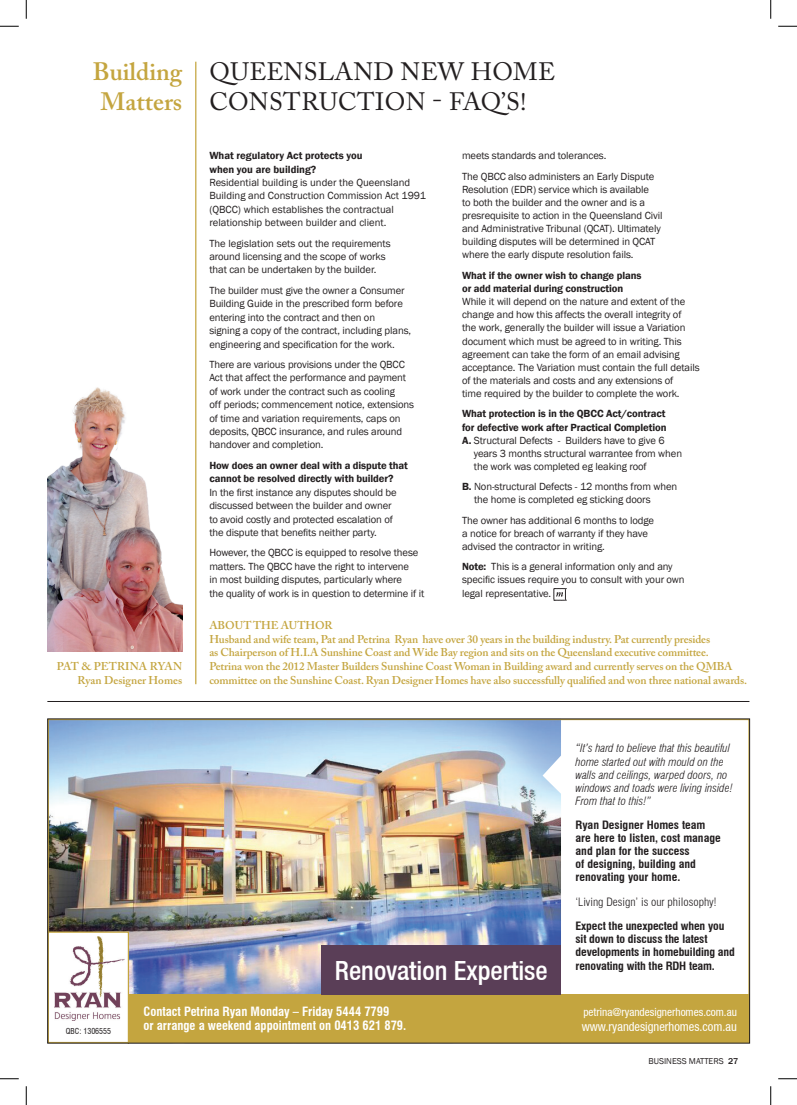
<style>
.page{position:relative;width:797px;height:1105px;background:#fff}
.page>*{position:absolute;margin:0;border:0;box-sizing:border-box;transform-origin:0 0}
.t1{font:500 condensed 26.38px "Helvetica Neue LT";color:#fff}
.t2{font:25px/30px "Adobe Caslon Pro";letter-spacing:.015em;color:#231f20}
.t3{font:600 25px/30px "Adobe Caslon Pro";color:#c4a53f;text-align:center}
.t4{font:700 condensed 12.5px/13.8px "Swiss 721 BT";color:#fff}
.t5{font:condensed 12.5px "Helvetica Neue LT";color:#fff}
.t6{font:600 11.25px/13.8px "Adobe Caslon Pro";letter-spacing:-.01em;color:#c4a53f}
.t7{font:700 condensed 11.25px/13.1px "Swiss 721 BT";letter-spacing:-.005em;color:#231f20;scale:1.05 1}
.t8{font:italic 300 condensed 11.25px/13.1px "Swiss 721 BT";color:#231f20;scale:1.05 1}
.t9{font:condensed 11.25px "Helvetica Neue LT";color:#fff}
.t10{font:300 condensed 11.25px "Swiss 721 BT";color:#231f20;scale:1.05 1}
.t11{font:10.62px/13.4px "Franklin Gothic";letter-spacing:-.01em;color:#231f20}
.t12{font:600 10.62px/13.4px "Franklin Gothic";letter-spacing:-.01em;color:#231f20}
.t13{font:8.75px "Franklin Gothic";color:#231f20}
.t14{font:condensed 8px "Swiss 721 BT";color:#231f20}
.s1{font-weight:600}
.s2{font-weight:500}
</style>
<div class="page">
<hr style="left:47px;top:701px;width:702px;height:1px;background:#231f20">
<hr style="left:195px;top:62px;width:1px;height:622px;background:#c4a53f">
<img style="left:48px;top:387px;width:134px;height:264px">
<svg style="left:553px;top:588px;width:13px;height:13px"></svg>
<img style="left:50px;top:721px;width:511px;height:273px">
<div style="left:48px;top:994px;width:701px;height:49px;background:#c4a53f"></div>
<svg style="left:50px;top:931px;width:79px;height:110px"></svg>
<div style="left:321px;top:945px;width:240px;height:49px;background:#5a3e57"></div>
<svg style="left:0;top:25px;width:19px;height:2px"></svg>
<svg style="left:778px;top:25px;width:19px;height:2px"></svg>
<svg style="left:0;top:1078px;width:19px;height:1px"></svg>
<svg style="left:778px;top:1078px;width:19px;height:1px"></svg>
<svg style="left:25px;top:0;width:2px;height:19px"></svg>
<svg style="left:25px;top:1086px;width:2px;height:19px"></svg>
<svg style="left:770px;top:0;width:1px;height:19px"></svg>
<svg style="left:770px;top:1086px;width:1px;height:19px"></svg>
<h2 class="t3" style="left:93px;top:56px;width:91px">Building<br>Matters</h2>
<h2 class="t2" style="left:209px;top:56px;width:347px">QUEENSLAND NEW HOME<br>CONSTRUCTION - FAQ’S!</h2>
<p class="t6" style="left:57px;top:660px;width:127px;text-align:right">PAT &amp; PETRINA RYAN<br>Ryan Designer Homes</p>
<p class="t12" style="left:209px;top:149px;width:155px">What regulatory Act protects you when you are building?</p>
<p class="t11" style="left:209px;top:176px;width:218px">Residential building is under the Queensland Building and Construction Commission Act 1991 (QBCC) which establishes the contractual relationship between builder and client.</p>
<p class="t11" style="left:209px;top:237px;width:183px">The legislation sets out the requirements around licensing and the scope of works that can be undertaken by the builder.</p>
<p class="t11" style="left:209px;top:284px;width:203px">The builder must give the owner a Consumer Building Guide in the prescribed form before entering into the contract and then on<br>signing a copy of the contract, including plans, engineering and specification for the work.</p>
<p class="t11" style="left:209px;top:358px;width:206px">There are various provisions under the QBCC Act that affect the performance and payment of work under the contract such as cooling<br>off periods; commencement notice, extensions of time and variation requirements, caps on deposits, QBCC insurance, and rules around handover and completion.</p>
<p class="t12" style="left:209px;top:459px;width:200px">How does an owner deal with a dispute that cannot be resolved directly with builder?</p>
<p class="t11" style="left:209px;top:486px;width:189px">In the first instance any disputes should be discussed between the builder and owner to avoid costly and protected escalation of the dispute that benefits neither party.</p>
<p class="t11" style="left:209px;top:546px;width:217px">However, the QBCC is equipped to resolve these matters. The QBCC have the right to intervene<br>in most building disputes, particularly where<br>the quality of work is in question to determine if it</p>
<p class="t11" style="left:462px;top:146px;width:194px;line-height:20.2px">meets standards and tolerances.<br>The QBCC also administers an Early Dispute</p>
<p class="t11" style="left:462px;top:183px;width:202px">Resolution (EDR) service which is available<br>to both the builder and the owner and is a presrequisite to action in the Queensland Civil and Administrative Tribunal (QCAT). Ultimately building disputes will be determined in QCAT where the early dispute resolution fails.</p>
<p class="t12" style="left:462px;top:269px;width:181px">What if the owner wish to change plans or add material during construction</p>
<p class="t11" style="left:462px;top:295px;width:239px">While it will depend on the nature and extent of the change and how this affects the overall integrity of<br>the work, generally the builder will issue a Variation document which must be agreed to in writing. This agreement can take the form of an email advising acceptance. The Variation must contain the full details of the materials and costs and any extensions of<br>time required by the builder to complete the work.</p>
<p class="t12" style="left:462px;top:407px;width:205px">What protection is in the QBCC Act/contract</p>
<p class="t12" style="left:462px;top:420px;width:206px">for defective work after Practical Completion</p>
<p class="t11" style="left:462px;top:434px;width:204px"><span class="s1">A.</span> Structural Defects - Builders have to give 6</p>
<p class="t11" style="left:474px;top:447px;width:210px">years 3 months structural warrantee from when</p>
<p class="t11" style="left:474px;top:460px;width:174px">the work was completed eg leaking roof</p>
<p class="t11" style="left:474px;top:480px;width:205px;text-indent:-12px"><span class="s1">B.</span> Non-structural Defects - 12 months from when the home is completed eg sticking doors</p>
<p class="t11" style="left:462px;top:514px;width:193px">The owner has additional 6 months to lodge a notice for breach of warranty if they have advised the contractor in writing.</p>
<p class="t11" style="left:462px;top:560px;width:224px"><span class="s1">Note:</span> This is a general information only and any specific issues require you to consult with your own legal representative.</p>
<p class="t6" style="left:209px;top:618px;width:539px">ABOUT THE AUTHOR<br>Husband and wife team, Pat and Petrina Ryan have over 30 years in the building industry. Pat currently presides<br>as Chairperson of H.I.A Sunshine Coast and Wide Bay region and sits on the Queensland executive committee.<br>Petrina won the 2012 Master Builders Sunshine Coast Woman in Building award and currently serves on the QMBA committee on the Sunshine Coast. Ryan Designer Homes have also successfully qualified and won three national awards.</p>
<h1 class="t1" style="left:335px;top:955px;width:214px">Renovation Expertise</h1>
<p class="t8" style="left:575px;top:742px;width:151px">“It’s hard to believe that this beautiful home started out with mould on the walls and ceilings, warped doors, no windows and toads were living inside!<br>From that to this!”</p>
<p class="t7" style="left:575px;top:818px;width:140px">Ryan Designer Homes team are here to listen, cost manage and plan for the success<br>of designing, building and renovating your home.</p>
<p class="t10" style="left:575px;top:895px;width:136px">‘Living Design’ is our philosophy!</p>
<p class="t7" style="left:575px;top:919px;width:153px">Expect the unexpected when you sit down to discuss the latest developments in homebuilding and renovating with the RDH team.</p>
<p class="t14" style="left:66px;top:1026px;width:47px">QBC: 1306555</p>
<p class="t4" style="left:143px;top:1005px;width:264px">Contact Petrina Ryan Monday – Friday 5444 7799<br>or arrange a weekend appointment on 0413 621 879.</p>
<p class="t9" style="left:583px;top:1005px;width:155px">petrina@ryandesignerhomes.com.au</p>
<p class="t5" style="left:581px;top:1019px;width:157px">www.ryandesignerhomes.com.au</p>
<p class="t13" style="left:648px;top:1055px;width:91px">BUSINESS MATTERS <span class="s2">27</span></p>
</div>
